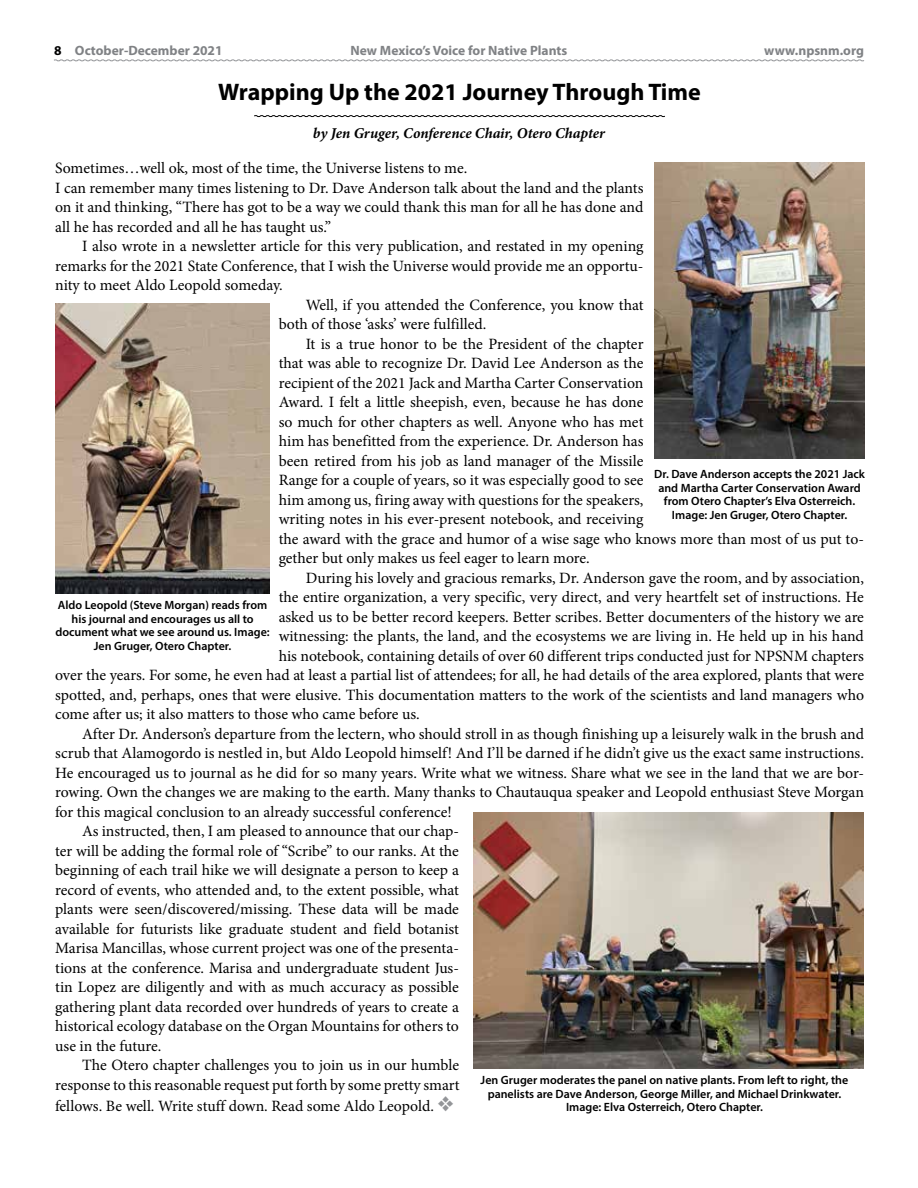
<style>
.page{position:relative;width:918px;height:1188px;background:#fff}
.page>*{position:absolute;margin:0;border:0;box-sizing:border-box;transform-origin:0 0}
.t1{font:700 24px "Myriad Pro";color:#000}
.t2{font:15.75px/19.5px "Minion Pro";letter-spacing:-.005em;color:#000}
.t3{font:italic 700 15px "Minion Pro";letter-spacing:-.005em;color:#000}
.t4{font:700 13.5px "Myriad Pro";color:#808285}
.t5{font:600 12px/13.5px "Myriad Pro";color:#000;text-align:center}
.s1{color:#000}
.s2{color:#939598}
</style>
<div class="page">
<svg style="left:54px;top:59px;width:810px;height:3px"></svg>
<svg style="left:254px;top:115px;width:411px;height:2px"></svg>
<img style="left:655px;top:162px;width:209px;height:297px">
<img style="left:55px;top:304px;width:215px;height:290px">
<img style="left:473px;top:813px;width:390px;height:255px">
<p class="t4" style="left:54px;top:42px;width:170px"><span class="s1">8</span> October-December 2021</p>
<p class="t4" style="left:351px;top:42px;width:218px">New Mexico’s Voice for Native Plants</p>
<p class="t4" style="left:764px;top:42px;width:101px">www.npsnm.org</p>
<h1 class="t1" style="left:218px;top:77px;width:484px">Wrapping Up the 2021 Journey Through Time</h1>
<p class="t3" style="left:313px;top:122px;width:294px">by Jen Gruger, Conference Chair, Otero Chapter</p>
<p class="t2" style="left:55px;top:159px;width:590px">Sometimes…well ok, most of the time, the Universe listens to me.<br>I can remember many times listening to Dr. Dave Anderson talk about the land and the plants on it and thinking, “There has got to be a way we could thank this man for all he has done and all he has recorded and all he has taught us.”</p>
<p class="t2" style="left:82px;top:237px;width:563px">I also wrote in a newsletter article for this very publication, and restated in my opening</p>
<p class="t2" style="left:55px;top:256px;width:590px">remarks for the 2021 State Conference, that I wish the Universe would provide me an opportu-</p>
<p class="t2" style="left:55px;top:276px;width:229px">nity to meet Aldo Leopold someday.</p>
<p class="t2" style="left:306px;top:295px;width:339px">Well, if you attended the Conference, you know that</p>
<p class="t2" style="left:279px;top:315px;width:209px">both of those ‘asks’ were fulfilled.</p>
<p class="t2" style="left:306px;top:334px;width:339px">It is a true honor to be the President of the chapter</p>
<p class="t2" style="left:279px;top:354px;width:366px">that was able to recognize Dr. David Lee Anderson as the</p>
<p class="t2" style="left:279px;top:373px;width:366px">recipient of the 2021 Jack and Martha Carter Conservation</p>
<p class="t2" style="left:279px;top:393px;width:366px">Award. I felt a little sheepish, even, because he has done</p>
<p class="t2" style="left:279px;top:412px;width:366px">so much for other chapters as well. Anyone who has met</p>
<p class="t2" style="left:279px;top:432px;width:366px">him has benefitted from the experience. Dr. Anderson has</p>
<p class="t2" style="left:279px;top:451px;width:366px">been retired from his job as land manager of the Missile</p>
<p class="t2" style="left:279px;top:471px;width:366px">Range for a couple of years, so it was especially good to see</p>
<p class="t2" style="left:279px;top:490px;width:366px">him among us, firing away with questions for the speakers,</p>
<p class="t2" style="left:279px;top:510px;width:366px">writing notes in his ever-present notebook, and receiving</p>
<p class="t2" style="left:279px;top:529px;width:587px">the award with the grace and humor of a wise sage who knows more than most of us put to-</p>
<p class="t2" style="left:279px;top:549px;width:313px">gether but only makes us feel eager to learn more.</p>
<p class="t2" style="left:306px;top:568px;width:560px">During his lovely and gracious remarks, Dr. Anderson gave the room, and by association,</p>
<p class="t2" style="left:279px;top:588px;width:587px">the entire organization, a very specific, very direct, and very heartfelt set of instructions. He</p>
<p class="t2" style="left:279px;top:607px;width:587px">asked us to be better record keepers. Better scribes. Better documenters of the history we are</p>
<p class="t2" style="left:279px;top:627px;width:587px">witnessing: the plants, the land, and the ecosystems we are living in. He held up in his hand</p>
<p class="t2" style="left:279px;top:646px;width:587px">his notebook, containing details of over 60 different trips conducted just for NPSNM chapters</p>
<p class="t2" style="left:55px;top:666px;width:811px">over the years. For some, he even had at least a partial list of attendees; for all, he had details of the area explored, plants that were</p>
<p class="t2" style="left:55px;top:685px;width:810px">spotted, and, perhaps, ones that were elusive. This documentation matters to the work of the scientists and land managers who</p>
<p class="t2" style="left:55px;top:705px;width:366px">come after us; it also matters to those who came before us.</p>
<p class="t2" style="left:82px;top:724px;width:783px">After Dr. Anderson’s departure from the lectern, who should stroll in as though finishing up a leisurely walk in the brush and</p>
<p class="t2" style="left:55px;top:744px;width:810px">scrub that Alamogordo is nestled in, but Aldo Leopold himself! And I’ll be darned if he didn’t give us the exact same instructions.</p>
<p class="t2" style="left:55px;top:763px;width:810px">He encouraged us to journal as he did for so many years. Write what we witness. Share what we see in the land that we are bor-</p>
<p class="t2" style="left:55px;top:783px;width:810px">rowing. Own the changes we are making to the earth. Many thanks to Chautauqua speaker and Leopold enthusiast Steve Morgan</p>
<p class="t2" style="left:55px;top:802px;width:398px">for this magical conclusion to an already successful conference!</p>
<p class="t2" style="left:82px;top:822px;width:378px">As instructed, then, I am pleased to announce that our chap-</p>
<p class="t2" style="left:55px;top:841px;width:405px">ter will be adding the formal role of “Scribe” to our ranks. At the</p>
<p class="t2" style="left:55px;top:861px;width:405px">beginning of each trail hike we will designate a person to keep a</p>
<p class="t2" style="left:55px;top:880px;width:405px">record of events, who attended and, to the extent possible, what</p>
<p class="t2" style="left:55px;top:900px;width:405px">plants were seen/discovered/missing. These data will be made</p>
<p class="t2" style="left:55px;top:919px;width:405px">available for futurists like graduate student and field botanist</p>
<p class="t2" style="left:55px;top:939px;width:405px">Marisa Mancillas, whose current project was one of the presenta-</p>
<p class="t2" style="left:55px;top:958px;width:405px">tions at the conference. Marisa and undergraduate student Jus-</p>
<p class="t2" style="left:55px;top:978px;width:405px">tin Lopez are diligently and with as much accuracy as possible</p>
<p class="t2" style="left:55px;top:997px;width:405px">gathering plant data recorded over hundreds of years to create a</p>
<p class="t2" style="left:55px;top:1017px;width:405px">historical ecology database on the Organ Mountains for others to</p>
<p class="t2" style="left:55px;top:1036px;width:108px">use in the future.</p>
<p class="t2" style="left:82px;top:1056px;width:378px">The Otero chapter challenges you to join us in our humble</p>
<p class="t2" style="left:55px;top:1075px;width:406px">response to this reasonable request put forth by some pretty smart</p>
<p class="t2" style="left:55px;top:1096px;width:400px">fellows. Be well. Write stuff down. Read some Aldo Leopold. <span class="s2">❖</span></p>
<p class="t5" style="left:654px;top:467px;width:212px">Dr. Dave Anderson accepts the 2021 Jack and Martha Carter Conservation Award from Otero Chapter’s Elva Osterreich.<br>Image: Jen Gruger, Otero Chapter.</p>
<p class="t5" style="left:55px;top:598px;width:216px">Aldo Leopold (Steve Morgan) reads from his journal and encourages us all to document what we see around us. Image:<br>Jen Gruger, Otero Chapter.</p>
<p class="t5" style="left:481px;top:1073px;width:369px">Jen Gruger moderates the panel on native plants. From left to right, the panelists are Dave Anderson, George Miller, and Michael Drinkwater.<br>Image: Elva Osterreich, Otero Chapter.</p>
</div>
